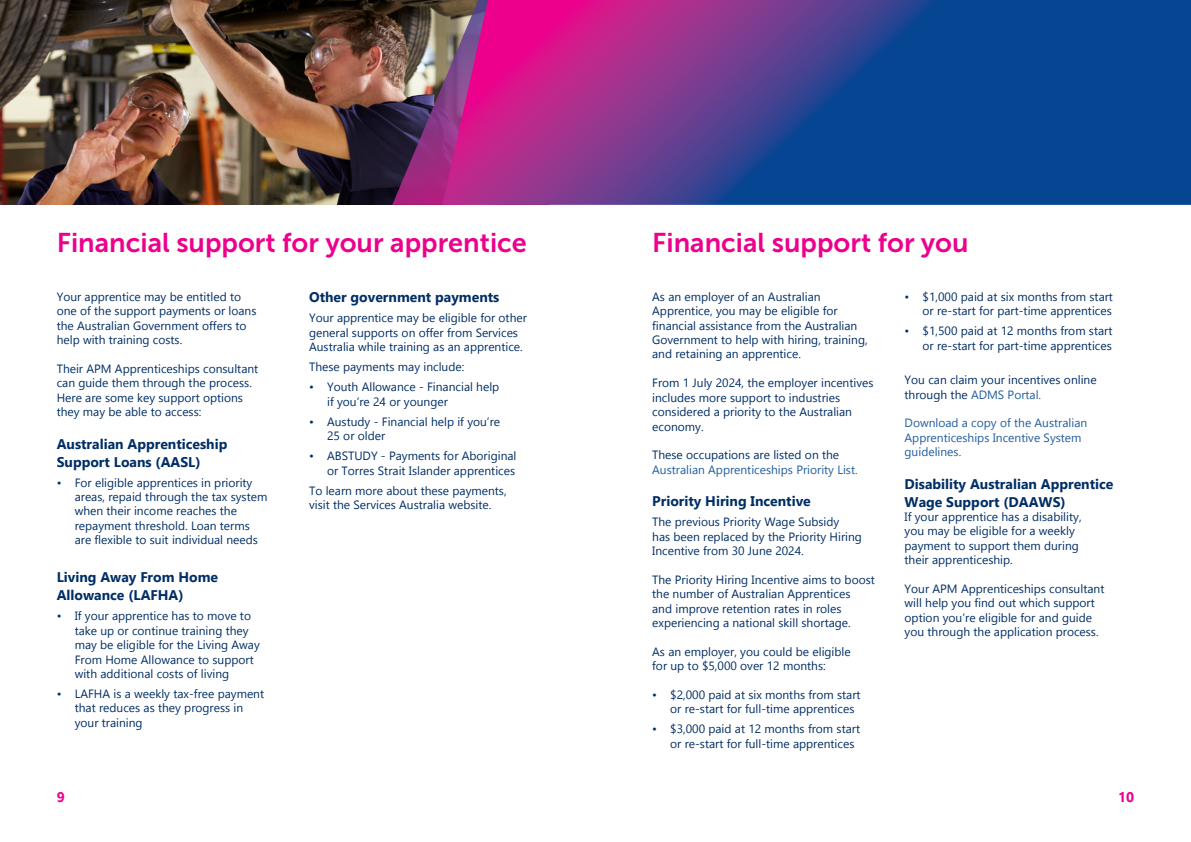
<style>
.page{position:relative;width:1191px;height:842px;background:#fff}
.page>*{position:absolute;margin:0;border:0;box-sizing:border-box;transform-origin:0 0}
.t1{font:27px "Museo Sans 700";color:#ec008c}
.t2{font:700 14px/18px "Gadugi";color:#002e65}
.t3{font:700 14px "Gadugi";color:#ec008c}
.t4{font:12px/14.4px "Gadugi";color:#002e65}
.t5{font:12px/14.4px "Gadugi";color:#215e9e}
.s1{color:#215e9e}
</style>
<div class="page">
<img style="left:0;top:0;width:392px;height:205px">
<img style="left:392px;top:0;width:50px;height:205px">
<svg style="left:442px;top:0;width:749px;height:205px;background:#493c8f"></svg>
<h1 class="t1" style="left:57px;top:228px;width:472px">Financial support for your apprentice</h1>
<p class="t4" style="left:57px;top:289px;width:201px">Your apprentice may be entitled to one of the support payments or loans the Australian Government offers to help with training costs.</p>
<p class="t4" style="left:57px;top:361px;width:203px">Their APM Apprenticeships consultant can guide them through the process.<br>Here are some key support options they may be able to access:</p>
<p class="t2" style="left:57px;top:434px;width:172px">Australian Apprenticeship<br>Support Loans (AASL)</p>
<p class="t4" style="left:75px;top:475px;width:194px;text-indent:-18px">• For eligible apprentices in priority areas, repaid through the tax system when their income reaches the repayment threshold. Loan terms are flexible to suit individual needs</p>
<p class="t2" style="left:57px;top:568px;width:163px">Living Away From Home<br>Allowance (LAFHA)</p>
<p class="t4" style="left:75px;top:609px;width:187px;text-indent:-18px">• If your apprentice has to move to take up or continue training they may be eligible for the Living Away<br>From Home Allowance to support with additional costs of living</p>
<p class="t4" style="left:75px;top:686px;width:191px;text-indent:-18px">• LAFHA is a weekly tax-free payment that reduces as they progress in your training</p>
<p class="t2" style="left:309px;top:288px;width:192px">Other government payments</p>
<p class="t4" style="left:309px;top:311px;width:219px">Your apprentice may be eligible for other general supports on offer from Services<br>Australia while training as an apprentice.</p>
<p class="t4" style="left:309px;top:360px;width:157px">These payments may include:</p>
<p class="t4" style="left:327px;top:380px;width:174px;text-indent:-18px">• Youth Allowance - Financial help if you’re 24 or younger</p>
<p class="t4" style="left:327px;top:414px;width:175px;text-indent:-18px">• Austudy - Financial help if you’re<br>25 or older</p>
<p class="t4" style="left:309px;top:449px;width:209px;text-align:right">• ABSTUDY - Payments for Aboriginal or Torres Strait Islander apprentices</p>
<p class="t4" style="left:309px;top:483px;width:199px">To learn more about these payments, visit the Services Australia website.</p>
<h1 class="t1" style="left:652px;top:228px;width:318px">Financial support for you</h1>
<p class="t4" style="left:652px;top:289px;width:217px">As an employer of an Australian Apprentice, you may be eligible for financial assistance from the Australian Government to help with hiring, training, and retaining an apprentice.</p>
<p class="t4" style="left:652px;top:376px;width:223px">From 1 July 2024, the employer incentives includes more support to industries considered a priority to the Australian economy.</p>
<p class="t4" style="left:652px;top:448px;width:188px">These occupations are listed on the</p>
<p class="t5" style="left:652px;top:462px;width:207px">Australian Apprenticeships Priority List.</p>
<p class="t2" style="left:652px;top:492px;width:160px">Priority Hiring Incentive</p>
<p class="t4" style="left:652px;top:515px;width:211px">The previous Priority Wage Subsidy<br>has been replaced by the Priority Hiring<br>Incentive from 30 June 2024.</p>
<p class="t4" style="left:652px;top:572px;width:224px">The Priority Hiring Incentive aims to boost the number of Australian Apprentices<br>and improve retention rates in roles experiencing a national skill shortage.</p>
<p class="t4" style="left:652px;top:644px;width:200px">As an employer, you could be eligible for up to $5,000 over 12 months:</p>
<p class="t4" style="left:670px;top:687px;width:192px;text-indent:-18px">• $2,000 paid at six months from start or re-start for full-time apprentices</p>
<p class="t4" style="left:670px;top:722px;width:191px;text-indent:-18px">• $3,000 paid at 12 months from start or re-start for full-time apprentices</p>
<p class="t4" style="left:904px;top:289px;width:210px;text-align:right">• $1,000 paid at six months from start or re-start for part-time apprentices</p>
<p class="t4" style="left:904px;top:324px;width:209px;text-align:right">• $1,500 paid at 12 months from start or re-start for part-time apprentices</p>
<p class="t4" style="left:904px;top:373px;width:194px">You can claim your incentives online through the <span class="s1">ADMS Portal.</span></p>
<p class="t5" style="left:904px;top:416px;width:184px">Download a copy of the Australian<br>Apprenticeships Incentive System guidelines.</p>
<p class="t2" style="left:904px;top:475px;width:210px">Disability Australian Apprentice<br>Wage Support (DAAWS)</p>
<p class="t4" style="left:904px;top:509px;width:178px">If your apprentice has a disability, you may be eligible for a weekly payment to support them during their apprenticeship.</p>
<p class="t4" style="left:904px;top:581px;width:201px">Your APM Apprenticeships consultant will help you find out which support option you’re eligible for and guide you through the application process.</p>
<p class="t3" style="left:57px;top:789px;width:10px">9</p>
<p class="t3" style="left:1118px;top:789px;width:18px">10</p>
</div>
